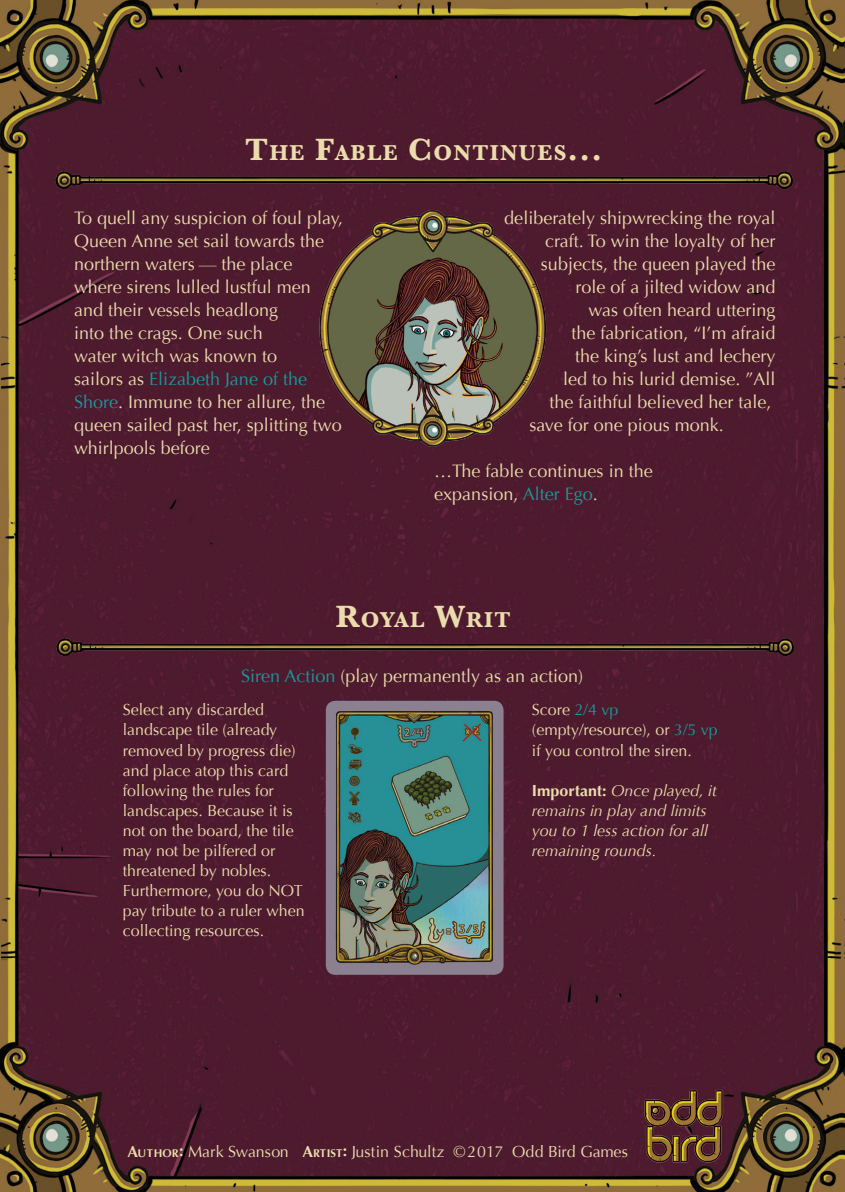
<style>
.page{position:relative;width:845px;height:1192px;background:#fff}
.page>*{position:absolute;margin:0;border:0;box-sizing:border-box;transform-origin:0 0}
.t1{font:700 22.4px "Baskerville";letter-spacing:.055em;color:#ebdcac}
.t2{font:18px/23px "Optima";color:#ebdcac}
.t3{font:16px/20px "Optima";color:#ebdcac}
.t4{font:italic 16px/20px "Optima";color:#ebdcac}
.s1{font-size:32px}
.s2{color:#19999a}
.s3{font-weight:700;font-style:normal}
.s4{font-weight:700}
.s5{font-weight:700;font-size:11.2px}
</style>
<div class="page">
<img style="left:0;top:0;width:844px;height:1192px">
<img style="left:54px;top:627px;width:566px;height:32px">
<img style="left:620px;top:627px;width:180px;height:32px">
<img style="left:313px;top:207px;width:242px;height:243px;border-radius:120px">
<img style="left:641px;top:1089px;width:84px;height:77px">
<img style="left:53px;top:160px;width:566px;height:31px">
<img style="left:619px;top:160px;width:180px;height:31px">
<img style="left:326px;top:701px;width:177px;height:274px">
<p class="t1" style="left:245px;top:137px;width:358px"><span class="s1">T</span>HE <span class="s1">F</span>ABLE <span class="s1">C</span>ONTINUES<span class="s1">...</span></p>
<p class="t2" style="left:74px;top:206px;width:270px">To quell any suspicion of foul play,<br>Queen Anne set sail towards the northern waters — the place where sirens lulled lustful men and their vessels headlong<br>into the crags. One such<br>water witch was known to<br>sailors as <span class="s2">Elizabeth Jane of the<br>Shore</span>. Immune to her allure, the queen sailed past her, splitting two whirlpools before</p>
<p class="t2" style="left:504px;top:206px;width:272px">deliberately shipwrecking the royal</p>
<p class="t2" style="left:545px;top:229px;width:232px">craft. To win the loyalty of her</p>
<p class="t2" style="left:541px;top:252px;width:236px">subjects, the queen played the</p>
<p class="t2" style="left:575px;top:275px;width:201px">role of a jilted widow and</p>
<p class="t2" style="left:588px;top:298px;width:188px">was often heard uttering</p>
<p class="t2" style="left:571px;top:321px;width:205px">the fabrication, “I’m afraid</p>
<p class="t2" style="left:575px;top:344px;width:202px">the king’s lust and lechery</p>
<p class="t2" style="left:563px;top:367px;width:214px">led to his lurid demise. ”All</p>
<p class="t2" style="left:549px;top:390px;width:223px">the faithful believed her tale,</p>
<p class="t2" style="left:529px;top:413px;width:196px">save for one pious monk.</p>
<p class="t2" style="left:434px;top:459px;width:220px">…The fable continues in the expansion, <span class="s2">Alter Ego</span>.</p>
<p class="t1" style="left:335px;top:604px;width:175px"><span class="s1">R</span>OYAL <span class="s1">W</span>RIT</p>
<p class="t2" style="left:241px;top:665px;width:343px"><span class="s2">Siren Action</span> (play permanently as an action)</p>
<p class="t3" style="left:123px;top:700px;width:183px">Select any discarded landscape tile (already removed by progress die) and place atop this card following the rules for landscapes. Because it is not on the board, the tile may not be pilfered or threatened by nobles.<br>Furthermore, you do NOT pay tribute to a ruler when collecting resources.</p>
<p class="t3" style="left:532px;top:700px;width:187px">Score <span class="s2">2/4 vp </span>(empty/resource), or <span class="s2">3/5 vp </span>if you control the siren.</p>
<p class="t4" style="left:532px;top:780px;width:186px"><span class="s3">Important:</span> Once played, it remains in play and limits you to 1 less action for all remaining rounds.</p>
<p class="t3" style="left:127px;top:1141px;width:502px"><span class="s4">A</span><span class="s5">UTHOR</span><span class="s4">:</span> Mark Swanson <span class="s4">A</span><span class="s5">RTIST</span><span class="s4">:</span> Justin Schultz ©2017 Odd Bird Games</p>
</div>
